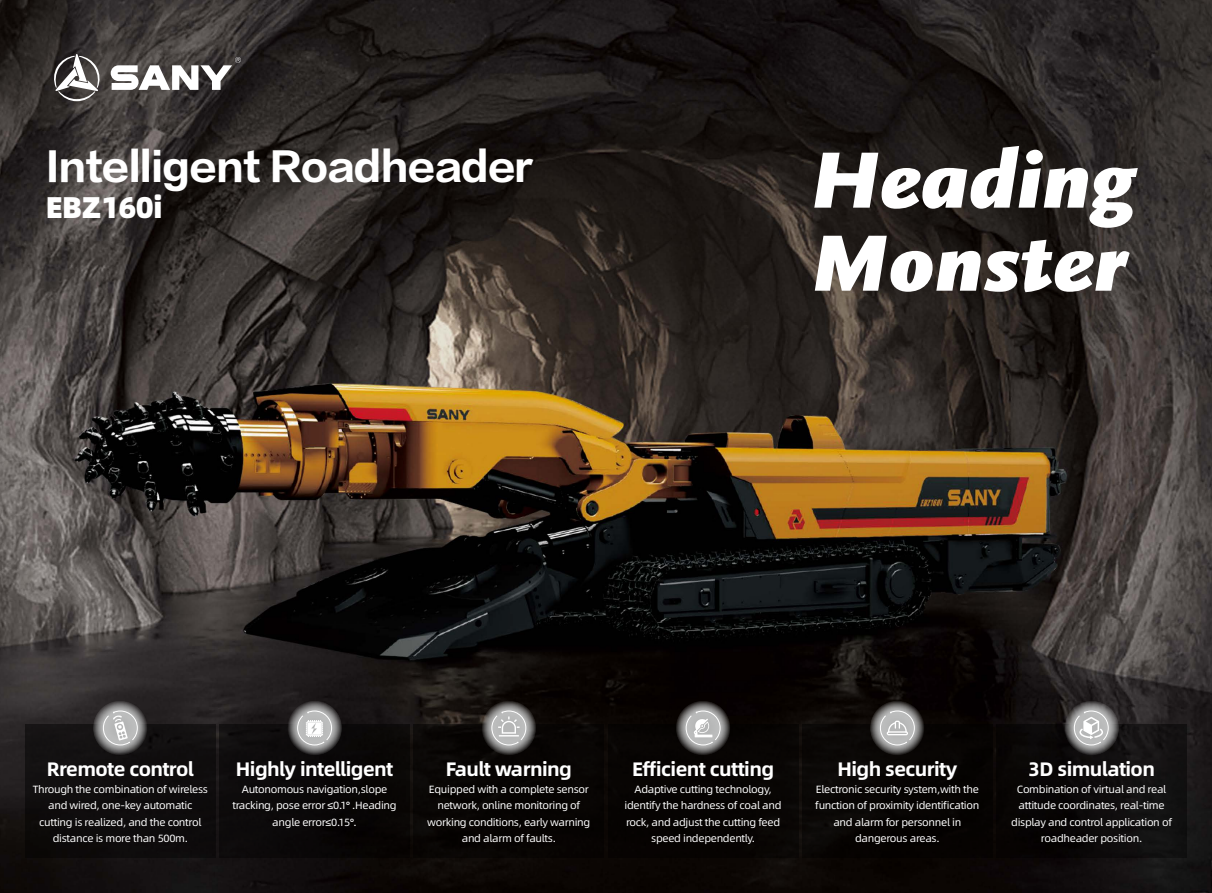
<style>
.page{position:relative;width:1212px;height:893px;background:#fff}
.page>*{position:absolute;margin:0;border:0;box-sizing:border-box;transform-origin:0 0}
.t1{font:italic 900 83.25px/83.1px "Scala Sans";color:#fff}
.t2{font:39px "FZLTDHK GBK1 0";letter-spacing:-.02em;color:#fff}
.t3{font:30px "Alibaba Pu Hui Ti H";letter-spacing:-.02em;color:#fff}
.t4{font:19.5px "Alibaba Pu Hui Ti B";letter-spacing:-.03em;color:#fff}
.t5{font:10.5px/16.5px "Alibaba Pu Hui Ti R";letter-spacing:-.03em;color:#fff;text-align:center}
</style>
<div class="page">
<img style="left:0;top:0;width:1212px;height:893px">
<div style="left:25px;top:724px;width:190px;height:133px;background:#0f0d0d"></div>
<div style="left:220px;top:724px;width:190px;height:133px;background:#0a0808"></div>
<div style="left:414px;top:724px;width:190px;height:133px;background:#080503"></div>
<div style="left:608px;top:724px;width:190px;height:133px;background:#070403"></div>
<div style="left:802px;top:724px;width:190px;height:133px;background:#080503"></div>
<div style="left:996px;top:724px;width:190px;height:133px;background:#0d0b0b"></div>
<div style="left:287px;top:701px;width:55px;height:54px;background:#fff;opacity:.75"></div>
<svg style="left:297px;top:711px;width:35px;height:34px"></svg>
<div style="left:676px;top:701px;width:55px;height:54px;background:#fff;opacity:.75"></div>
<svg style="left:686px;top:711px;width:34px;height:34px"></svg>
<div style="left:870px;top:701px;width:55px;height:54px;background:#fff;opacity:.75"></div>
<svg style="left:880px;top:711px;width:35px;height:34px"></svg>
<div style="left:93px;top:701px;width:55px;height:54px;background:#fff;opacity:.75"></div>
<svg style="left:103px;top:711px;width:35px;height:34px"></svg>
<div style="left:1064px;top:701px;width:55px;height:54px;background:#fff;opacity:.75"></div>
<svg style="left:1074px;top:711px;width:34px;height:34px"></svg>
<div style="left:482px;top:701px;width:54px;height:54px;background:#fff;opacity:.75"></div>
<svg style="left:491px;top:711px;width:35px;height:34px"></svg>
<svg style="left:53px;top:54px;width:47px;height:47px"></svg>
<svg style="left:111px;top:57px;width:130px;height:33px"></svg>
<h2 class="t2" style="left:46px;top:145px;width:489px">Intelligent Roadheader</h2>
<h3 class="t3" style="left:46px;top:183px;width:118px">EBZ160i</h3>
<h1 class="t1" style="left:810px;top:143px;width:325px">Heading<br>Monster</h1>
<h3 class="t4" style="left:47px;top:754px;width:149px">Rremote control</h3>
<p class="t5" style="left:33px;top:780px;width:177px">Through the combination of wireless and wired, one-key automatic cutting is realized, and the control distance is more than 500m.</p>
<h3 class="t4" style="left:236px;top:754px;width:159px">Highly intelligent</h3>
<p class="t5" style="left:232px;top:780px;width:166px">Autonomous navigation,slope tracking, pose error ≤0.1° .Heading angle error≤0.15°.</p>
<h3 class="t4" style="left:446px;top:754px;width:128px">Fault warning</h3>
<p class="t5" style="left:427px;top:780px;width:165px">Equipped with a complete sensor network, online monitoring of working conditions, early warning and alarm of faults.</p>
<h3 class="t4" style="left:632px;top:754px;width:144px">Efficient cutting</h3>
<p class="t5" style="left:625px;top:780px;width:159px">Adaptive cutting technology, identify the hardness of coal and rock, and adjust the cutting feed speed independently.</p>
<h3 class="t4" style="left:837px;top:754px;width:121px">High security</h3>
<p class="t5" style="left:815px;top:780px;width:166px">Electronic security system,with the function of proximity identification and alarm for personnel in dangerous areas.</p>
<h3 class="t4" style="left:1028px;top:754px;width:128px">3D simulation</h3>
<p class="t5" style="left:1011px;top:780px;width:162px">Combination of virtual and real attitude coordinates, real-time display and control application of roadheader position.</p>
</div>
